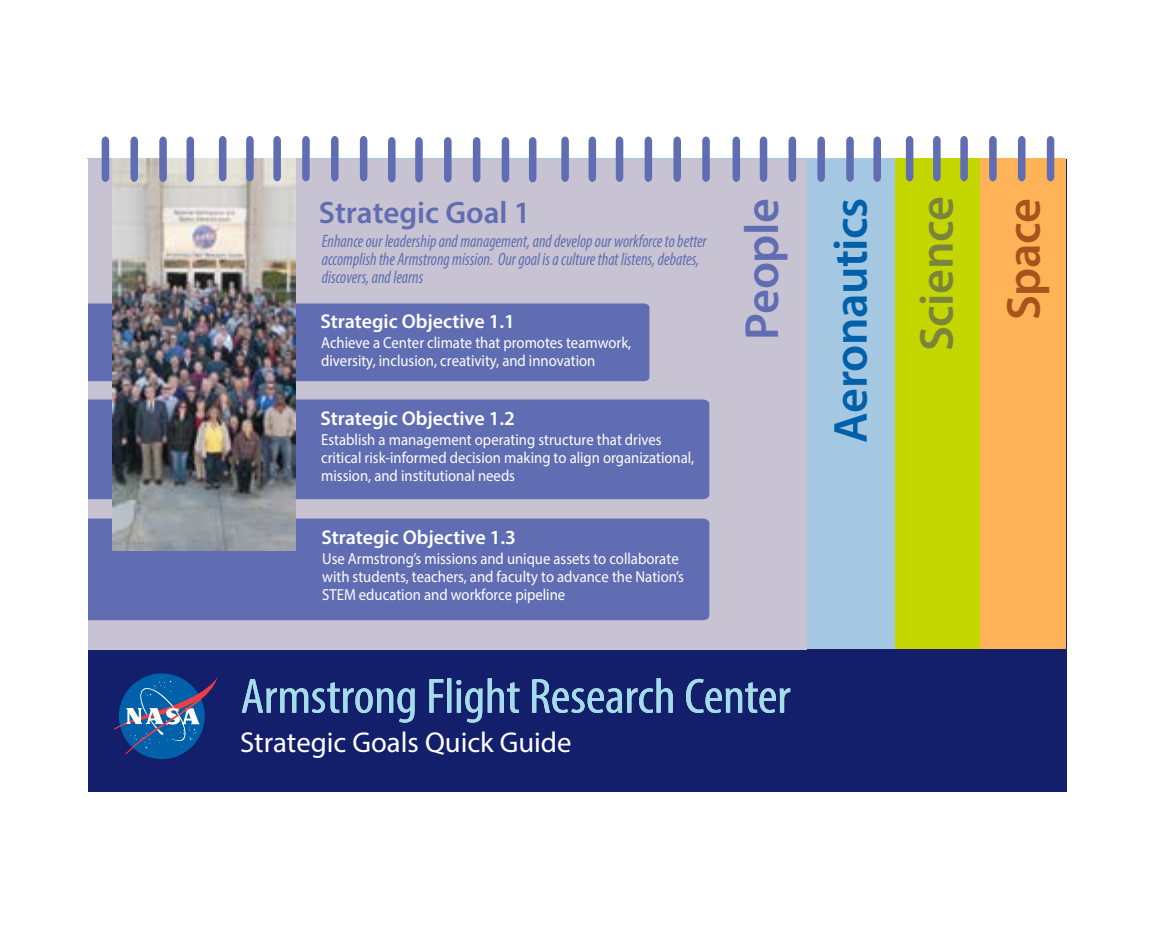
<style>
.page{position:relative;width:1152px;height:936px;background:#fff}
.page>*{position:absolute;margin:0;border:0;box-sizing:border-box;transform-origin:0 0}
.t1{font:600 48px "Myriad Pro";letter-spacing:-.01em;color:#0060a9}
.t2{font:600 48px "Myriad Pro";letter-spacing:-.01em;color:#7a853b}
.t3{font:600 48px "Myriad Pro";letter-spacing:-.01em;color:#616db2}
.t4{font:600 48px "Myriad Pro";letter-spacing:-.01em;color:#a6541b}
.t5{font:600 31.2px "Myriad Pro";color:#616db2}
.t6{font:28.8px "Myriad Pro";color:#fff}
.t7{font:600 20px "Myriad Pro";color:#fff}
.t8{font:italic condensed 18px/18px "Myriad Pro";color:#616db2;scale:.92 1}
.t9{font:16px/18px "Myriad Pro";color:#fff;scale:.92 1}
</style>
<div class="page">
<div style="left:87px;top:159px;width:979px;height:633px;background:#131f6b"></div>
<div style="left:88px;top:158px;width:978px;height:491px;background:#ffb358"></div>
<div style="left:87px;top:158px;width:892px;height:491px;background:#c4d600"></div>
<div style="left:89px;top:158px;width:805px;height:491px;background:#a4c7e2"></div>
<div style="left:86px;top:159px;width:721px;height:490px;background:#c8c3d2"></div>
<div style="left:119px;top:673px;width:86px;height:86px;background:#0060a9;border-radius:50%"></div>
<svg style="left:114px;top:677px;width:103px;height:78px"></svg>
<svg style="left:242px;top:678px;width:548px;height:45px"></svg>
<svg style="left:1047px;top:136px;width:7px;height:45px"></svg>
<svg style="left:1018px;top:136px;width:8px;height:45px"></svg>
<svg style="left:989px;top:136px;width:8px;height:45px"></svg>
<svg style="left:960px;top:136px;width:8px;height:45px"></svg>
<svg style="left:933px;top:136px;width:8px;height:45px"></svg>
<svg style="left:906px;top:136px;width:7px;height:45px"></svg>
<svg style="left:873px;top:137px;width:8px;height:45px"></svg>
<svg style="left:846px;top:137px;width:8px;height:45px"></svg>
<svg style="left:817px;top:137px;width:8px;height:45px"></svg>
<svg style="left:789px;top:137px;width:7px;height:45px"></svg>
<svg style="left:760px;top:137px;width:7px;height:45px"></svg>
<svg style="left:733px;top:137px;width:7px;height:45px"></svg>
<svg style="left:702px;top:137px;width:8px;height:45px"></svg>
<svg style="left:673px;top:137px;width:8px;height:45px"></svg>
<svg style="left:645px;top:137px;width:7px;height:45px"></svg>
<svg style="left:616px;top:137px;width:7px;height:45px"></svg>
<svg style="left:589px;top:137px;width:7px;height:45px"></svg>
<svg style="left:561px;top:137px;width:8px;height:45px"></svg>
<svg style="left:529px;top:137px;width:7px;height:45px"></svg>
<svg style="left:502px;top:137px;width:7px;height:45px"></svg>
<svg style="left:473px;top:137px;width:7px;height:45px"></svg>
<svg style="left:444px;top:137px;width:8px;height:45px"></svg>
<svg style="left:415px;top:137px;width:8px;height:45px"></svg>
<svg style="left:388px;top:137px;width:8px;height:45px"></svg>
<svg style="left:360px;top:136px;width:7px;height:45px"></svg>
<svg style="left:331px;top:136px;width:8px;height:45px"></svg>
<div style="left:88px;top:304px;width:561px;height:77px;background:#616db2"></div>
<div style="left:88px;top:519px;width:621px;height:101px;background:#616db2"></div>
<div style="left:88px;top:400px;width:621px;height:99px;background:#616db2"></div>
<hr style="left:86px;top:159px;width:2px;height:636px;background:#fff">
<svg style="left:302px;top:136px;width:8px;height:45px"></svg>
<svg style="left:102px;top:137px;width:7px;height:45px"></svg>
<img style="left:112px;top:159px;width:184px;height:392px">
<svg style="left:273px;top:136px;width:8px;height:45px"></svg>
<svg style="left:246px;top:136px;width:8px;height:45px"></svg>
<svg style="left:219px;top:136px;width:7px;height:45px"></svg>
<svg style="left:187px;top:137px;width:7px;height:45px"></svg>
<svg style="left:159px;top:137px;width:8px;height:45px"></svg>
<svg style="left:130px;top:137px;width:8px;height:45px"></svg>
<h2 class="t5" style="left:319px;top:193px;width:213px">Strategic Goal 1</h2>
<p class="t8" style="left:322px;top:232px;width:420px">Enhance our leadership and management, and develop our workforce to better accomplish the Armstrong mission. Our goal is a culture that listens, debates, discovers, and learns</p>
<p class="t7" style="left:320px;top:309px;width:196px">Strategic Objective 1.1</p>
<p class="t9" style="left:321px;top:333px;width:338px">Achieve a Center climate that promotes teamwork, diversity, inclusion, creativity, and innovation</p>
<p class="t7" style="left:320px;top:406px;width:196px">Strategic Objective 1.2</p>
<p class="t9" style="left:321px;top:430px;width:407px">Establish a management operating structure that drives critical risk-informed decision making to align organizational, mission, and institutional needs</p>
<p class="t7" style="left:321px;top:525px;width:196px">Strategic Objective 1.3</p>
<p class="t9" style="left:322px;top:549px;width:395px">Use Armstrong’s missions and unique assets to collaborate with students, teachers, and faculty to advance the Nation’s<br>STEM education and workforce pipeline</p>
<h1 class="t3" style="left:732px;top:340px;width:143px;rotate:-90deg">People</h1>
<h1 class="t2" style="left:906px;top:351px;width:156px;rotate:-90deg">Science</h1>
<h1 class="t4" style="left:993px;top:320px;width:123px;rotate:-90deg">Space</h1>
<h1 class="t1" style="left:820px;top:443px;width:247px;rotate:-90deg">Aeronautics</h1>
<h3 class="t6" style="left:240px;top:724px;width:333px">Strategic Goals Quick Guide</h3>
</div>
